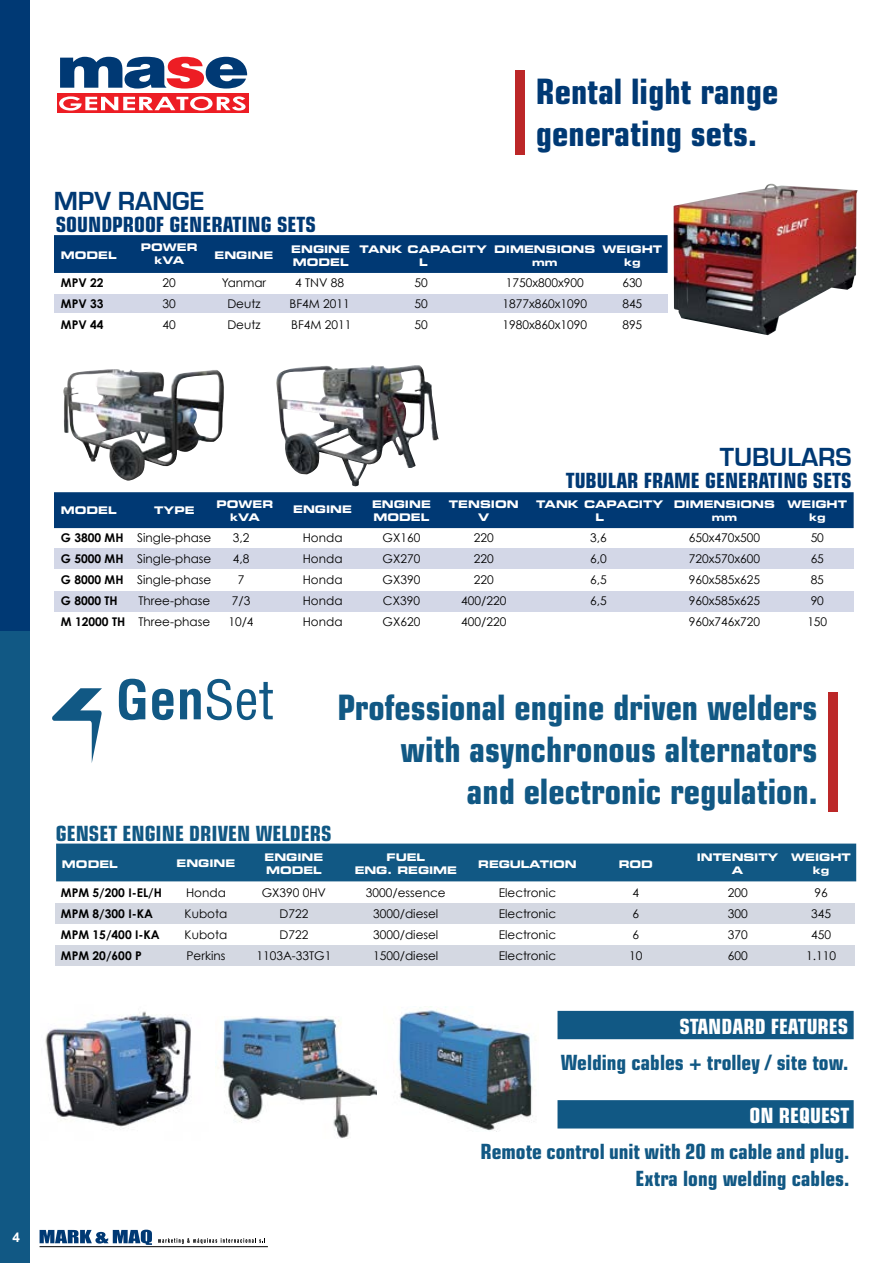
<style>
.page{position:relative;width:893px;height:1263px;background:#fff}
.page>*{position:absolute;margin:0;border:0;box-sizing:border-box;transform-origin:0 0}
.t1{font:700 condensed 35.1px/42px "Eurostile";color:#115884;text-align:right}
.t2{font:700 condensed 35.1px/42px "Eurostile";color:#003974}
.t3{font:700 27px "Eurostile";color:#003974}
.t4{font:700 condensed 21px/27px "Eurostile";color:#115884;text-align:right}
.t5{font:700 condensed 21px "Eurostile";color:#003974}
.t6{font:700 condensed 21px "Eurostile";color:#fff}
.t7{font:700 13.5px "Arial";color:#fff}
.t8{font:12px/21px "Century Gothic";color:#000;text-align:justify}
.t9{font:700 12px/21px "Century Gothic";color:#000}
.t10{font:10.5px/12.6px "Eurostile Bold Extended Two";color:#fff;text-align:center}
</style>
<div class="page">
<div style="left:55px;top:903px;width:799px;height:21px;background:#d4d8e2"></div>
<div style="left:55px;top:945px;width:799px;height:21px;background:#d4d8e2"></div>
<div style="left:54px;top:591px;width:800px;height:20px;background:#d3d7e7"></div>
<div style="left:54px;top:549px;width:800px;height:20px;background:#d3d7e7"></div>
<div style="left:0;top:0;width:30px;height:632px;background:#003974"></div>
<svg style="left:40px;top:1229px;width:112px;height:16px"></svg>
<svg style="left:158px;top:1238px;width:107px;height:6px"></svg>
<hr style="left:40px;top:1246px;width:228px;height:1px;background:#000">
<svg style="left:57px;top:56px;width:192px;height:57px"></svg>
<svg style="left:119px;top:679px;width:27px;height:41px"></svg>
<svg style="left:152px;top:689px;width:22px;height:31px"></svg>
<svg style="left:180px;top:689px;width:21px;height:30px"></svg>
<svg style="left:207px;top:679px;width:66px;height:41px"></svg>
<svg style="left:52px;top:688px;width:50px;height:75px"></svg>
<div style="left:0;top:632px;width:30px;height:631px;background:#115884"></div>
<div style="left:54px;top:294px;width:614px;height:19px;background:#d3d7e7"></div>
<div style="left:54px;top:235px;width:614px;height:38px;background:#003974;border:2px solid #003974"></div>
<div style="left:516px;top:70px;width:9px;height:85px;background:#bc2728"></div>
<div style="left:54px;top:492px;width:800px;height:36px;background:#003974;border:2px solid #003974"></div>
<img style="left:673px;top:184px;width:185px;height:151px">
<img style="left:276px;top:365px;width:163px;height:121px">
<img style="left:63px;top:369px;width:161px;height:112px">
<div style="left:828px;top:692px;width:9px;height:120px;background:#bc2728"></div>
<div style="left:56px;top:843px;width:800px;height:38px;background:#115884;border:2px solid #115884"></div>
<img style="left:217px;top:1017px;width:160px;height:121px">
<img style="left:45px;top:1011px;width:146px;height:118px">
<img style="left:398px;top:1007px;width:135px;height:125px">
<div style="left:557px;top:1011px;width:297px;height:28px;background:#115884"></div>
<div style="left:557px;top:1100px;width:297px;height:28px;background:#115884;border:2px solid #115884"></div>
<h2 class="t3" style="left:54px;top:186px;width:152px">MPV RANGE</h2>
<h3 class="t5" style="left:56px;top:212px;width:262px">SOUNDPROOF GENERATING SETS</h3>
<h1 class="t2" style="left:536px;top:70px;width:244px">Rental light range generating sets.</h1>
<p class="t10" style="left:61px;top:249px;width:57px">MODEL</p>
<p class="t10" style="left:141px;top:241px;width:58px">POWER kVA</p>
<p class="t10" style="left:215px;top:249px;width:60px">ENGINE</p>
<p class="t10" style="left:291px;top:243px;width:60px;text-align:left">ENGINE<br>MODEL</p>
<p class="t10" style="left:360px;top:243px;width:129px">TANK CAPACITY<br>L</p>
<p class="t10" style="left:494px;top:243px;width:103px">DIMENSIONS mm</p>
<p class="t10" style="left:602px;top:243px;width:61px">WEIGHT kg</p>
<p class="t9" style="left:61px;top:272px;width:44px;text-align:justify">MPV 22<br>MPV 33<br>MPV 44</p>
<p class="t8" style="left:163px;top:272px;width:15px">20<br>30<br>40</p>
<p class="t8" style="left:222px;top:272px;width:46px;text-align:center">Yanmar<br>Deutz<br>Deutz</p>
<p class="t8" style="left:289px;top:272px;width:63px;text-align:center">4 TNV 88<br>BF4M 2011<br>BF4M 2011</p>
<p class="t8" style="left:414px;top:272px;width:15px">50<br>50<br>50</p>
<p class="t8" style="left:502px;top:272px;width:86px;text-align:left">1750x800x900<br>1877x860x1090<br>1980x860x1090</p>
<p class="t8" style="left:622px;top:272px;width:21px">630<br>845<br>895</p>
<p class="t7" style="left:12px;top:1229px;width:9px">4</p>
<h2 class="t3" style="left:720px;top:442px;width:134px">TUBULARS</h2>
<h3 class="t5" style="left:566px;top:468px;width:287px">TUBULAR FRAME GENERATING SETS</h3>
<p class="t10" style="left:61px;top:504px;width:57px">MODEL</p>
<p class="t10" style="left:217px;top:498px;width:58px">POWER kVA</p>
<p class="t10" style="left:293px;top:503px;width:60px">ENGINE</p>
<p class="t10" style="left:372px;top:498px;width:60px;text-align:left">ENGINE<br>MODEL</p>
<p class="t10" style="left:449px;top:498px;width:71px">TENSION<br>V</p>
<p class="t10" style="left:674px;top:498px;width:103px">DIMENSIONS mm</p>
<p class="t10" style="left:787px;top:498px;width:61px">WEIGHT kg</p>
<p class="t10" style="left:536px;top:498px;width:129px">TANK CAPACITY<br>L</p>
<p class="t10" style="left:154px;top:504px;width:42px">TYPE</p>
<p class="t8" style="left:137px;top:527px;width:76px">Single-phase Single-phase Single-phase Three-phase Three-phase</p>
<p class="t9" style="left:61px;top:527px;width:66px">G 3800 MH<br>G 5000 MH<br>G 8000 MH<br>G 8000 TH<br>M 12000 TH</p>
<p class="t8" style="left:590px;top:527px;width:18px">3,6<br>6,0<br>6,5<br>6,5</p>
<p class="t8" style="left:228px;top:527px;width:27px;text-align:center">3,2<br>4,8<br>7<br>7/3<br>10/4</p>
<p class="t8" style="left:303px;top:527px;width:41px">Honda Honda Honda Honda Honda</p>
<p class="t8" style="left:383px;top:527px;width:39px">GX160<br>GX270<br>GX390<br>CX390<br>GX620</p>
<p class="t8" style="left:461px;top:527px;width:47px;text-align:center">220<br>220<br>220<br>400/220<br>400/220</p>
<p class="t8" style="left:689px;top:527px;width:73px">650x470x500<br>720x570x600<br>960x585x625<br>960x585x625<br>960x746x720</p>
<p class="t8" style="left:807px;top:527px;width:21px;text-align:left">50<br>65<br>85<br>90<br>150</p>
<h3 class="t4" style="left:56px;top:819px;width:277px">GENSET ENGINE DRIVEN WELDERS</h3>
<h1 class="t1" style="left:337px;top:686px;width:482px">Professional engine driven welders with asynchronous alternators<br>and electronic regulation.</h1>
<p class="t10" style="left:62px;top:857px;width:57px">MODEL</p>
<p class="t10" style="left:177px;top:857px;width:60px">ENGINE</p>
<p class="t10" style="left:264px;top:851px;width:60px;text-align:left">ENGINE<br>MODEL</p>
<p class="t10" style="left:355px;top:851px;width:104px">FUEL<br>ENG. REGIME</p>
<p class="t10" style="left:478px;top:858px;width:100px">REGULATION</p>
<p class="t10" style="left:619px;top:857px;width:36px">ROD</p>
<p class="t10" style="left:697px;top:851px;width:83px">INTENSITY<br>A</p>
<p class="t10" style="left:791px;top:851px;width:61px">WEIGHT kg</p>
<p class="t9" style="left:61px;top:882px;width:103px">MPM 5/200 I-EL/H<br>MPM 8/300 I-KA<br>MPM 15/400 I-KA<br>MPM 20/600 P</p>
<p class="t8" style="left:185px;top:882px;width:44px;text-align:left">Honda<br>Kubota<br>Kubota<br>Perkins</p>
<p class="t8" style="left:256px;top:882px;width:76px;text-align:center">GX390 0HV<br>D722<br>D722<br>1103A-33TG1</p>
<p class="t8" style="left:366px;top:882px;width:81px;text-align:center">3000/essence<br>3000/diesel<br>3000/diesel<br>1500/diesel</p>
<p class="t8" style="left:499px;top:882px;width:59px">Electronic Electronic Electronic Electronic</p>
<p class="t8" style="left:629px;top:882px;width:15px;text-align:left">4<br>6<br>6<br>10</p>
<p class="t8" style="left:728px;top:882px;width:21px">200<br>300<br>370<br>600</p>
<p class="t8" style="left:806px;top:882px;width:31px;text-align:center">96<br>345<br>450<br>1.110</p>
<h3 class="t6" style="left:679px;top:1014px;width:170px">STANDARD FEATURES</h3>
<h3 class="t4" style="left:561px;top:1049px;width:289px">Welding cables + trolley / site tow.</h3>
<h3 class="t6" style="left:749px;top:1103px;width:101px">ON REQUEST</h3>
<h3 class="t4" style="left:480px;top:1138px;width:370px">Remote control unit with 20 m cable and plug.<br>Extra long welding cables.</h3>
</div>
